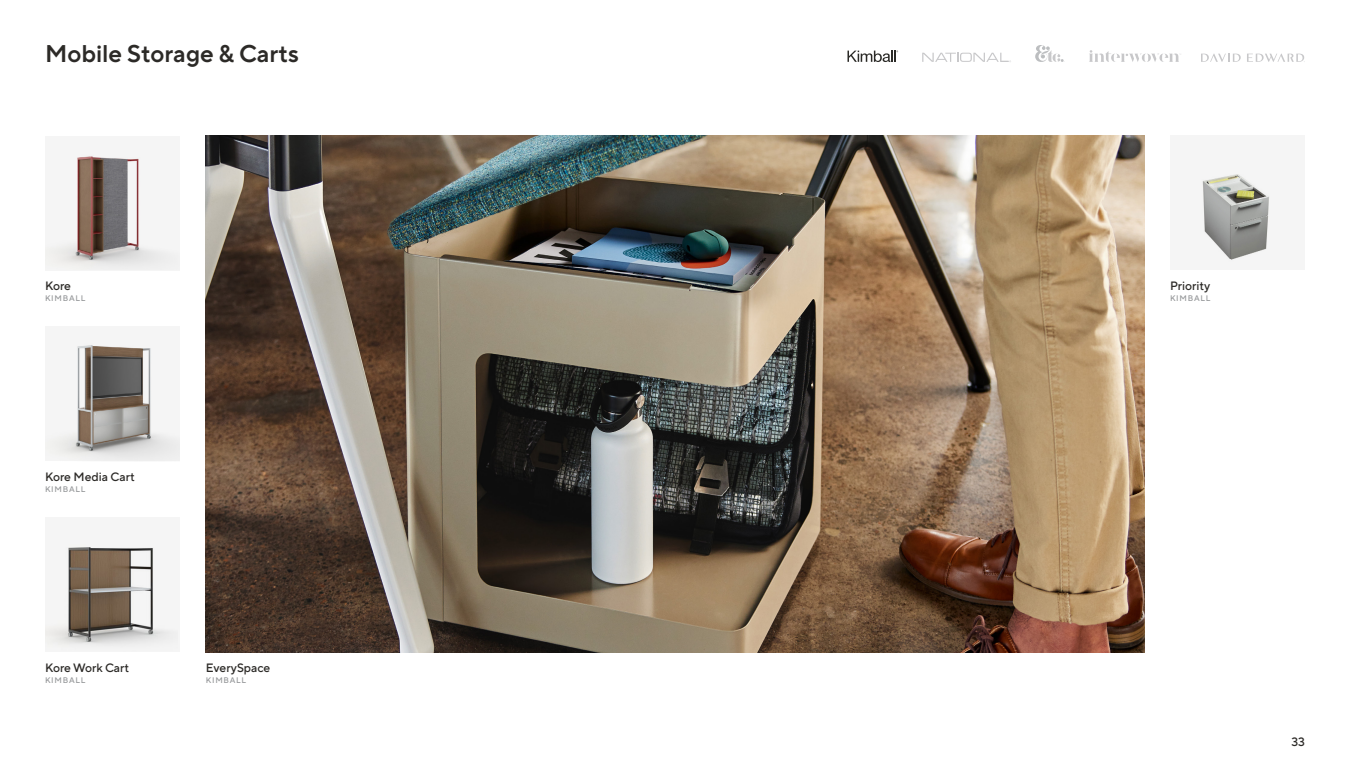
<style>
.page{position:relative;width:1350px;height:765px;background:#fff}
.page>*{position:absolute;margin:0;border:0;box-sizing:border-box;transform-origin:0 0}
.t1{font:600 24px "TT Norms Pro";color:#2c2a27}
.t2{font:500 12px "TT Norms Pro";color:#2c2a27}
.t3{font:500 8px "TT Norms Pro";letter-spacing:.1em;color:#96989a}
</style>
<div class="page">
<img style="left:206px;top:135px;width:938px;height:517px">
<svg style="left:45px;top:154px;width:135px;height:116px;fill:#f2f2f2"></svg>
<svg style="left:45px;top:544px;width:133px;height:108px"></svg>
<svg style="left:45px;top:343px;width:135px;height:118px"></svg>
<svg style="left:1201px;top:174px;width:69px;height:88px"></svg>
<svg style="left:847px;top:51px;width:51px;height:11px"></svg>
<svg style="left:922px;top:53px;width:89px;height:9px"></svg>
<svg style="left:1035px;top:45px;width:30px;height:17px"></svg>
<svg style="left:1089px;top:50px;width:92px;height:12px"></svg>
<svg style="left:1201px;top:54px;width:40px;height:8px"></svg>
<svg style="left:1247px;top:54px;width:58px;height:8px"></svg>
<h1 class="t1" style="left:45px;top:36px;width:255px">Mobile Storage &amp; Carts</h1>
<p class="t2" style="left:45px;top:277px;width:27px">Kore</p>
<p class="t3" style="left:45px;top:292px;width:42px">KIMBALL</p>
<p class="t2" style="left:45px;top:468px;width:91px">Kore Media Cart</p>
<p class="t3" style="left:45px;top:483px;width:42px">KIMBALL</p>
<p class="t2" style="left:45px;top:659px;width:86px">Kore Work Cart</p>
<p class="t3" style="left:45px;top:675px;width:42px">KIMBALL</p>
<p class="t2" style="left:206px;top:659px;width:66px">EverySpace</p>
<p class="t3" style="left:206px;top:675px;width:42px">KIMBALL</p>
<p class="t2" style="left:1170px;top:277px;width:42px">Priority</p>
<p class="t3" style="left:1170px;top:292px;width:42px">KIMBALL</p>
<p class="t2" style="left:1291px;top:733px;width:15px">33</p>
</div>
